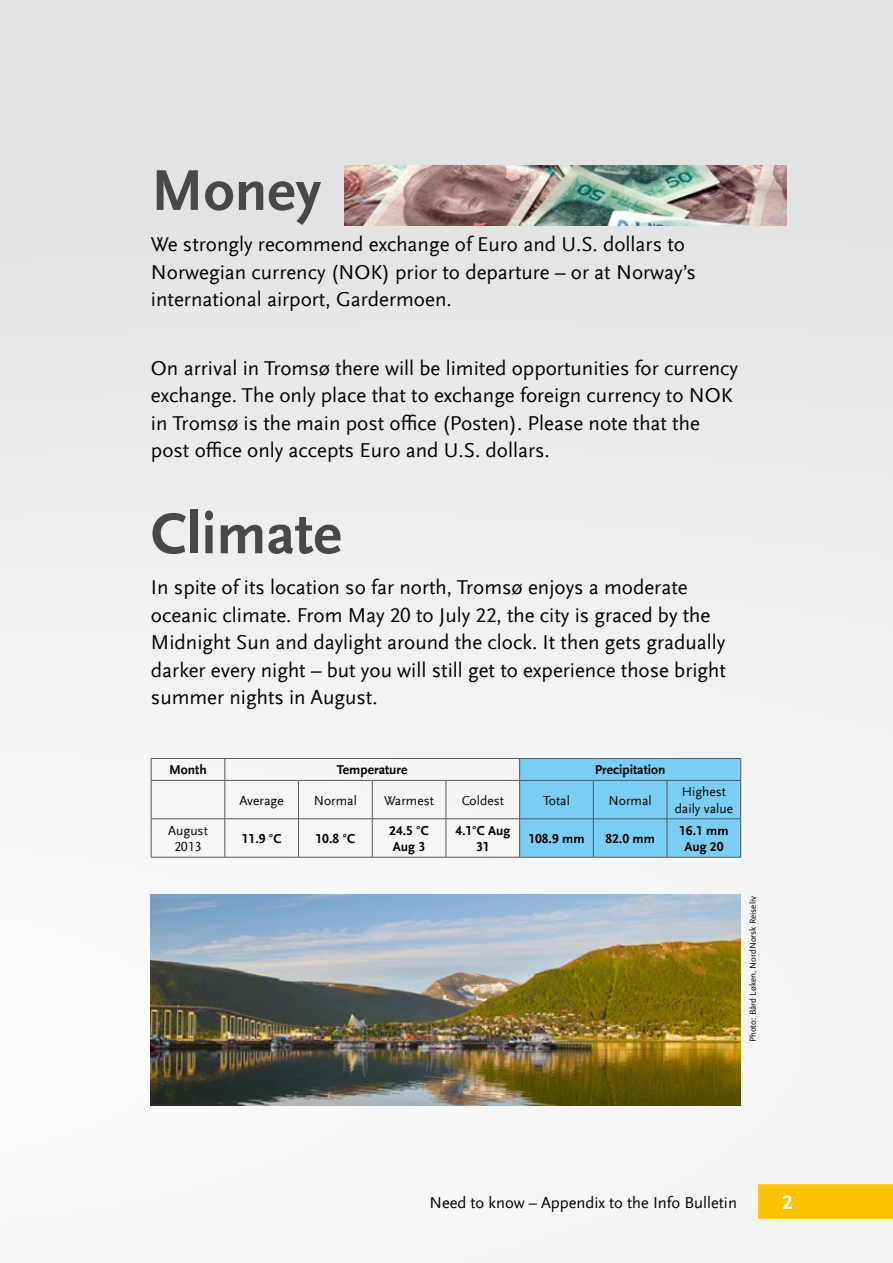
<style>
.page{position:relative;width:893px;height:1263px;background:#eeefef}
.page>*{position:absolute;margin:0;border:0;box-sizing:border-box;transform-origin:0 0}
.t1{font:700 60px "Scala Sans Offc";color:#484847}
.t2{font:21px/27.5px "Scala Sans Offc";color:#000}
.t3{font:700 20.7px "Scala Sans Offc";color:#fff}
.t4{font:16.5px "Scala Sans Offc";color:#000}
.t5{font:700 13.5px/16.5px "Scala Sans Offc";color:#000;text-align:center}
.t6{font:13.5px/16.5px "Scala Sans Offc";color:#000;text-align:center}
.t7{font:9px "Scala Sans Offc";color:#000}
</style>
<div class="page">
<img style="left:344px;top:166px;width:443px;height:59px">
<hr style="left:151px;top:758px;width:74px;height:1px;background:#565655">
<svg style="left:151px;top:759px;width:1px;height:21px"></svg>
<hr style="left:225px;top:758px;width:74px;height:1px;background:#565655">
<svg style="left:225px;top:759px;width:1px;height:21px"></svg>
<hr style="left:299px;top:758px;width:73px;height:1px;background:#565655">
<hr style="left:372px;top:758px;width:74px;height:1px;background:#565655">
<hr style="left:446px;top:758px;width:74px;height:1px;background:#565655">
<div style="left:519px;top:758px;width:222px;height:99px;background:#7bcef3"></div>
<hr style="left:151px;top:780px;width:74px;height:1px;background:#565655">
<hr style="left:151px;top:780px;width:1px;height:39px;background:#565655">
<hr style="left:225px;top:780px;width:74px;height:1px;background:#565655">
<hr style="left:225px;top:780px;width:1px;height:39px;background:#565655">
<hr style="left:299px;top:780px;width:73px;height:1px;background:#565655">
<hr style="left:298px;top:780px;width:1px;height:39px;background:#565655">
<hr style="left:372px;top:780px;width:74px;height:1px;background:#565655">
<hr style="left:372px;top:780px;width:1px;height:39px;background:#565655">
<hr style="left:446px;top:780px;width:74px;height:1px;background:#565655">
<hr style="left:446px;top:780px;width:1px;height:39px;background:#565655">
<hr style="left:520px;top:780px;width:73px;height:1px;background:#565655">
<hr style="left:519px;top:780px;width:1px;height:39px;background:#565655">
<hr style="left:593px;top:780px;width:74px;height:1px;background:#565655">
<hr style="left:593px;top:780px;width:1px;height:39px;background:#565655">
<hr style="left:667px;top:780px;width:74px;height:1px;background:#565655">
<hr style="left:667px;top:780px;width:1px;height:39px;background:#565655">
<hr style="left:740px;top:780px;width:1px;height:39px;background:#565655">
<hr style="left:151px;top:818px;width:74px;height:1px;background:#565655">
<hr style="left:151px;top:819px;width:1px;height:38px;background:#565655">
<hr style="left:225px;top:818px;width:74px;height:1px;background:#565655">
<hr style="left:225px;top:819px;width:1px;height:38px;background:#565655">
<hr style="left:299px;top:818px;width:73px;height:1px;background:#565655">
<hr style="left:298px;top:819px;width:1px;height:38px;background:#565655">
<hr style="left:372px;top:818px;width:74px;height:1px;background:#565655">
<hr style="left:372px;top:819px;width:1px;height:38px;background:#565655">
<hr style="left:446px;top:818px;width:74px;height:1px;background:#565655">
<hr style="left:446px;top:819px;width:1px;height:38px;background:#565655">
<hr style="left:520px;top:818px;width:73px;height:1px;background:#565655">
<hr style="left:519px;top:819px;width:1px;height:38px;background:#565655">
<hr style="left:593px;top:818px;width:74px;height:1px;background:#565655">
<hr style="left:593px;top:819px;width:1px;height:38px;background:#565655">
<hr style="left:667px;top:818px;width:74px;height:1px;background:#565655">
<hr style="left:667px;top:819px;width:1px;height:38px;background:#565655">
<hr style="left:740px;top:819px;width:1px;height:38px;background:#565655">
<hr style="left:151px;top:857px;width:74px;height:1px;background:#565655">
<hr style="left:225px;top:857px;width:74px;height:1px;background:#565655">
<hr style="left:299px;top:857px;width:73px;height:1px;background:#565655">
<hr style="left:372px;top:857px;width:74px;height:1px;background:#565655">
<hr style="left:446px;top:857px;width:74px;height:1px;background:#565655">
<hr style="left:520px;top:857px;width:73px;height:1px;background:#565655">
<hr style="left:593px;top:857px;width:74px;height:1px;background:#565655">
<hr style="left:667px;top:857px;width:74px;height:1px;background:#565655">
<img style="left:151px;top:895px;width:590px;height:211px">
<div style="left:758px;top:1184px;width:135px;height:35px;background:#fdc300"></div>
<h1 class="t1" style="left:151px;top:157px;width:172px">Money</h1>
<p class="t2" style="left:151px;top:231px;width:547px">We strongly recommend exchange of Euro and U.S. dollars to<br>Norwegian currency (NOK) prior to departure – or at Norway’s international airport, Gardermoen.</p>
<p class="t2" style="left:151px;top:354px;width:589px">On arrival in Tromsø there will be limited opportunities for currency exchange. The only place that to exchange foreign currency to NOK in Tromsø is the main post office (Posten). Please note that the post office only accepts Euro and U.S. dollars.</p>
<h1 class="t1" style="left:151px;top:500px;width:192px">Climate</h1>
<p class="t2" style="left:151px;top:574px;width:577px">In spite of its location so far north, Tromsø enjoys a moderate oceanic climate. From May 20 to July 22, the city is graced by the Midnight Sun and daylight around the clock. It then gets gradually darker every night – but you will still get to experience those bright summer nights in August.</p>
<p class="t5" style="left:169px;top:762px;width:39px">Month</p>
<p class="t5" style="left:337px;top:762px;width:72px">Temperature</p>
<p class="t5" style="left:595px;top:762px;width:72px">Precipitation</p>
<p class="t6" style="left:240px;top:792px;width:46px">Average</p>
<p class="t6" style="left:314px;top:792px;width:45px">Normal</p>
<p class="t6" style="left:384px;top:792px;width:51px">Warmest</p>
<p class="t6" style="left:462px;top:792px;width:44px">Coldest</p>
<p class="t6" style="left:543px;top:792px;width:28px">Total</p>
<p class="t6" style="left:609px;top:792px;width:45px">Normal</p>
<p class="t6" style="left:675px;top:784px;width:60px">Highest daily value</p>
<p class="t6" style="left:168px;top:822px;width:41px">August<br>2013</p>
<p class="t5" style="left:242px;top:830px;width:41px">11.9 °C</p>
<p class="t5" style="left:316px;top:830px;width:41px">10.8 °C</p>
<p class="t5" style="left:389px;top:822px;width:41px;text-align:left">24.5 °C<br>Aug 3</p>
<p class="t5" style="left:455px;top:822px;width:56px">4.1°C Aug<br>31</p>
<p class="t5" style="left:528px;top:830px;width:58px">108.9 mm</p>
<p class="t5" style="left:605px;top:830px;width:51px">82.0 mm</p>
<p class="t5" style="left:679px;top:822px;width:51px">16.1 mm<br>Aug 20</p>
<p class="t7" style="left:748px;top:1042px;width:148px;rotate:-90deg">Photo: Bård Løken, NordNorsk Reiseliv</p>
<p class="t4" style="left:429px;top:1193px;width:309px">Need to know – Appendix to the Info Bulletin</p>
<p class="t3" style="left:782px;top:1191px;width:12px">2</p>
</div>
